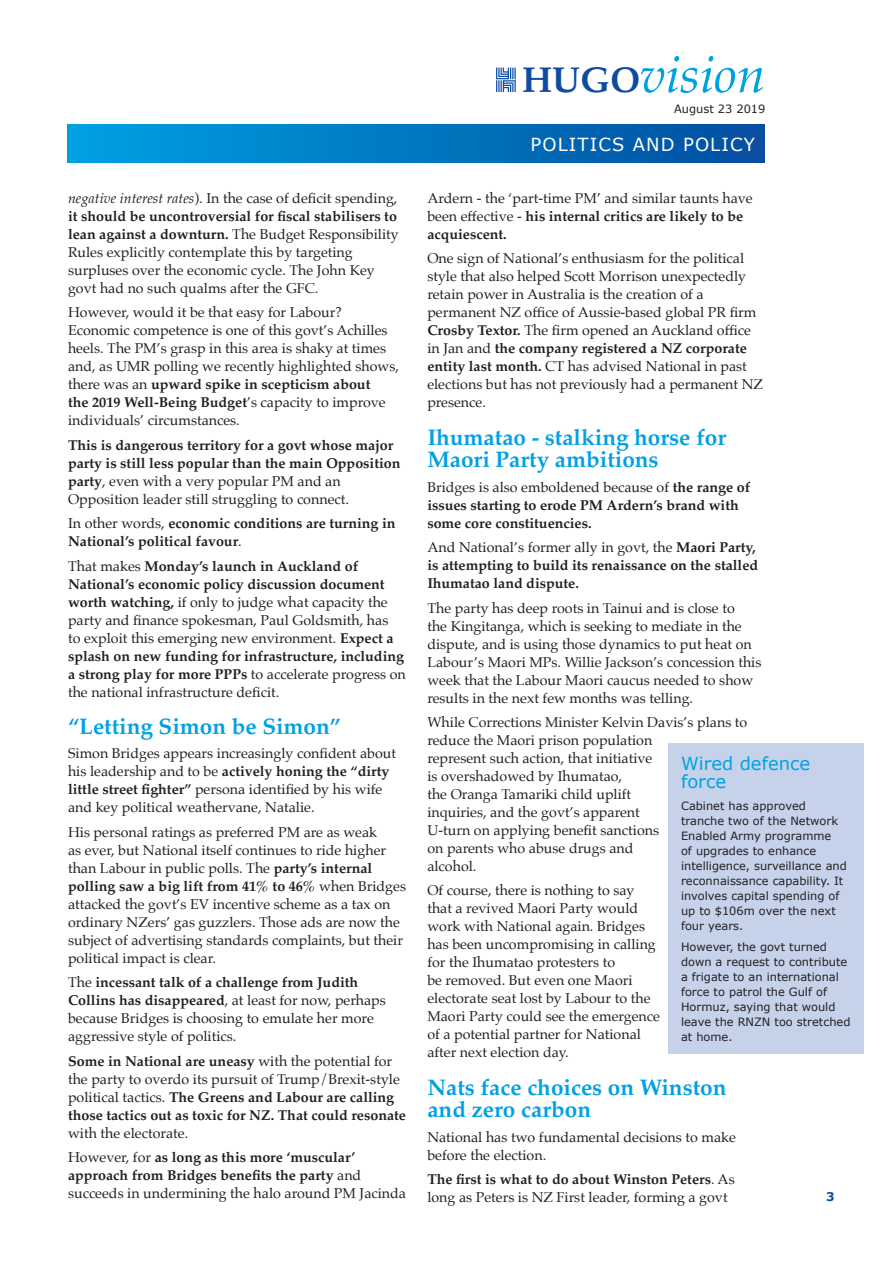
<style>
.page{position:relative;width:893px;height:1263px;background:#fff}
.page>*{position:absolute;margin:0;border:0;box-sizing:border-box;transform-origin:0 0}
.t1{font:italic 51.3px "Palatino";color:#00a1e3}
.t2{font:700 22.5px/22.5px "Palatino";color:#00a1e3}
.t3{font:18px "Verdana";letter-spacing:.06em;color:#fff}
.t4{font:18px/18px "Verdana";color:#00a1e3}
.t5{font:14.25px/18px "Palatino";color:#231f20}
.t6{font:700 14.25px/18px "Palatino";color:#231f20}
.t7{font:700 12px "Verdana";color:#0f4ca0}
.t8{font:11.4px/15px "Verdana";color:#231f20}
.s1{font-style:italic}
.s2{font-weight:700}
.s3{font-weight:400}
.s4{font-weight:700;font-style:normal;font-size:36px;color:#0f4ca0}
</style>
<div class="page">
<svg style="left:496px;top:68px;width:20px;height:24px"></svg>
<div style="left:67px;top:125px;width:698px;height:38px;background:linear-gradient(to right,#00a1e3,#034ea0)"></div>
<div style="left:668px;top:744px;width:196px;height:310px;background:#c6d2ea"></div>
<p class="t5" style="left:68px;top:189px;width:332px"><span class="s1">negative interest rates</span>). In the case of deficit spending, <span class="s2">it should be uncontroversial for fiscal stabilisers to lean against a downturn.</span> The Budget Responsibility Rules explicitly contemplate this by targeting surpluses over the economic cycle. The John Key govt had no such qualms after the GFC.</p>
<p class="t5" style="left:68px;top:304px;width:332px">However, would it be that easy for Labour?<br>Economic competence is one of this govt’s Achilles heels. The PM’s grasp in this area is shaky at times and, as UMR polling we recently highlighted shows, there was an <span class="s2">upward spike in scepticism about<br>the 2019 Well-Being Budget</span>’s capacity to improve individuals’ circumstances.</p>
<p class="t6" style="left:68px;top:436px;width:334px">This is dangerous territory for a govt whose major party is still less popular than the main Opposition party<span class="s3">, even with a very popular PM and an Opposition leader still struggling to connect.</span></p>
<p class="t6" style="left:68px;top:514px;width:329px"><span class="s3">In other words,</span> economic conditions are turning in<br>National’s political favour<span class="s3">.</span></p>
<p class="t5" style="left:68px;top:557px;width:339px">That makes <span class="s2">Monday’s launch in Auckland of National’s economic policy discussion document worth watching,</span> if only to judge what capacity the party and finance spokesman, Paul Goldsmith, has<br>to exploit this emerging new environment. <span class="s2">Expect a splash on new funding for infrastructure, including a strong play for more PPPs</span> to accelerate progress on the national infrastructure deficit.</p>
<h2 class="t2" style="left:68px;top:714px;width:275px">“Letting Simon be Simon”</h2>
<p class="t5" style="left:68px;top:744px;width:330px">Simon Bridges appears increasingly confident about his leadership and to be <span class="s2">actively honing the “dirty little street fighter”</span> persona identified by his wife and key political weathervane, Natalie.</p>
<p class="t5" style="left:68px;top:823px;width:340px">His personal ratings as preferred PM are as weak<br>as ever, but National itself continues to ride higher than Labour in public polls. The <span class="s2">party’s internal polling saw a big lift from 41% to 46%</span> when Bridges attacked the govt’s EV incentive scheme as a tax on ordinary NZers’ gas guzzlers. Those ads are now the subject of advertising standards complaints, but their political impact is clear.</p>
<p class="t5" style="left:68px;top:973px;width:319px">The <span class="s2">incessant talk of a challenge from Judith Collins has disappeared</span>, at least for now, perhaps because Bridges is choosing to emulate her more aggressive style of politics.</p>
<p class="t6" style="left:68px;top:1051px;width:339px">Some in National are uneasy <span class="s3">with the potential for the party to overdo its pursuit of Trump/Brexit-style political tactics.</span> The Greens and Labour are calling those tactics out as toxic for NZ. That could resonate</p>
<p class="t5" style="left:68px;top:1120px;width:289px;line-height:24.5px">with the electorate.<br>However, for <span class="s2">as long as this more ‘muscular’</span></p>
<p class="t5" style="left:68px;top:1166px;width:340px"><span class="s2">approach from Bridges benefits the party</span> and succeeds in undermining the halo around PM Jacinda</p>
<h1 class="t1" style="left:522px;top:31px;width:245px"><span class="s4">HUGO</span>vision</h1>
<p class="t8" style="left:674px;top:102px;width:93px">August 23 2019</p>
<p class="t3" style="left:531px;top:132px;width:226px">POLITICS AND POLICY</p>
<p class="t5" style="left:427px;top:189px;width:327px">Ardern - the ‘part-time PM’ and similar taunts have been effective - <span class="s2">his internal critics are likely to be acquiescent.</span></p>
<p class="t5" style="left:427px;top:249px;width:337px">One sign of National’s enthusiasm for the political style that also helped Scott Morrison unexpectedly retain power in Australia is the creation of a permanent NZ office of Aussie-based global PR firm <span class="s2">Crosby Textor.</span> The firm opened an Auckland office in Jan and <span class="s2">the company registered a NZ corporate entity last month.</span> CT has advised National in past elections but has not previously had a permanent NZ presence.</p>
<h2 class="t2" style="left:427px;top:425px;width:300px">Ihumatao - stalking horse for<br>Maori Party ambitions</h2>
<p class="t6" style="left:427px;top:477px;width:324px"><span class="s3">Bridges is also emboldened because of</span> the range of issues starting to erode PM Ardern’s brand with some core constituencies.</p>
<p class="t6" style="left:427px;top:538px;width:332px"><span class="s3">And National’s former ally in govt, the</span> Maori Party, is attempting to build its renaissance on the stalled<br>Ihumatao land dispute.</p>
<p class="t5" style="left:427px;top:599px;width:336px">The party has deep roots in Tainui and is close to<br>the Kingitanga, which is seeking to mediate in the dispute, and is using those dynamics to put heat on Labour’s Maori MPs. Willie Jackson’s concession this week that the Labour Maori caucus needed to show results in the next few months was telling.</p>
<p class="t5" style="left:427px;top:713px;width:322px">While Corrections Minister Kelvin Davis’s plans to reduce the Maori prison population<br>represent such action, that initiative<br>is overshadowed by Ihumatao,<br>the Oranga Tamariki child uplift<br>inquiries, and the govt’s apparent<br>U-turn on applying benefit sanctions<br>on parents who abuse drugs and<br>alcohol.</p>
<p class="t5" style="left:427px;top:881px;width:234px">Of course, there is nothing to say that a revived Maori Party would work with National again. Bridges has been uncompromising in calling for the Ihumatao protesters to<br>be removed. But even one Maori electorate seat lost by Labour to the<br>Maori Party could see the emergence of a potential partner for National after next election day.</p>
<h2 class="t2" style="left:427px;top:1075px;width:301px">Nats face choices on Winston and zero carbon</h2>
<p class="t5" style="left:427px;top:1128px;width:310px">National has two fundamental decisions to make before the election.</p>
<p class="t5" style="left:427px;top:1170px;width:309px"><span class="s2">The first is what to do about Winston Peters</span>. As long as Peters is NZ First leader, forming a govt</p>
<p class="t4" style="left:681px;top:755px;width:131px">Wired defence force</p>
<p class="t8" style="left:681px;top:798px;width:167px">Cabinet has approved tranche two of the Network<br>Enabled Army programme<br>of upgrades to enhance intelligence, surveillance and reconnaissance capability. It involves capital spending of up to $106m over the next four years.</p>
<p class="t8" style="left:681px;top:939px;width:171px">However, the govt turned down a request to contribute a frigate to an international force to patrol the Gulf of<br>Hormuz, saying that would leave the RNZN too stretched at home.</p>
<p class="t7" style="left:826px;top:1188px;width:10px">3</p>
</div>
